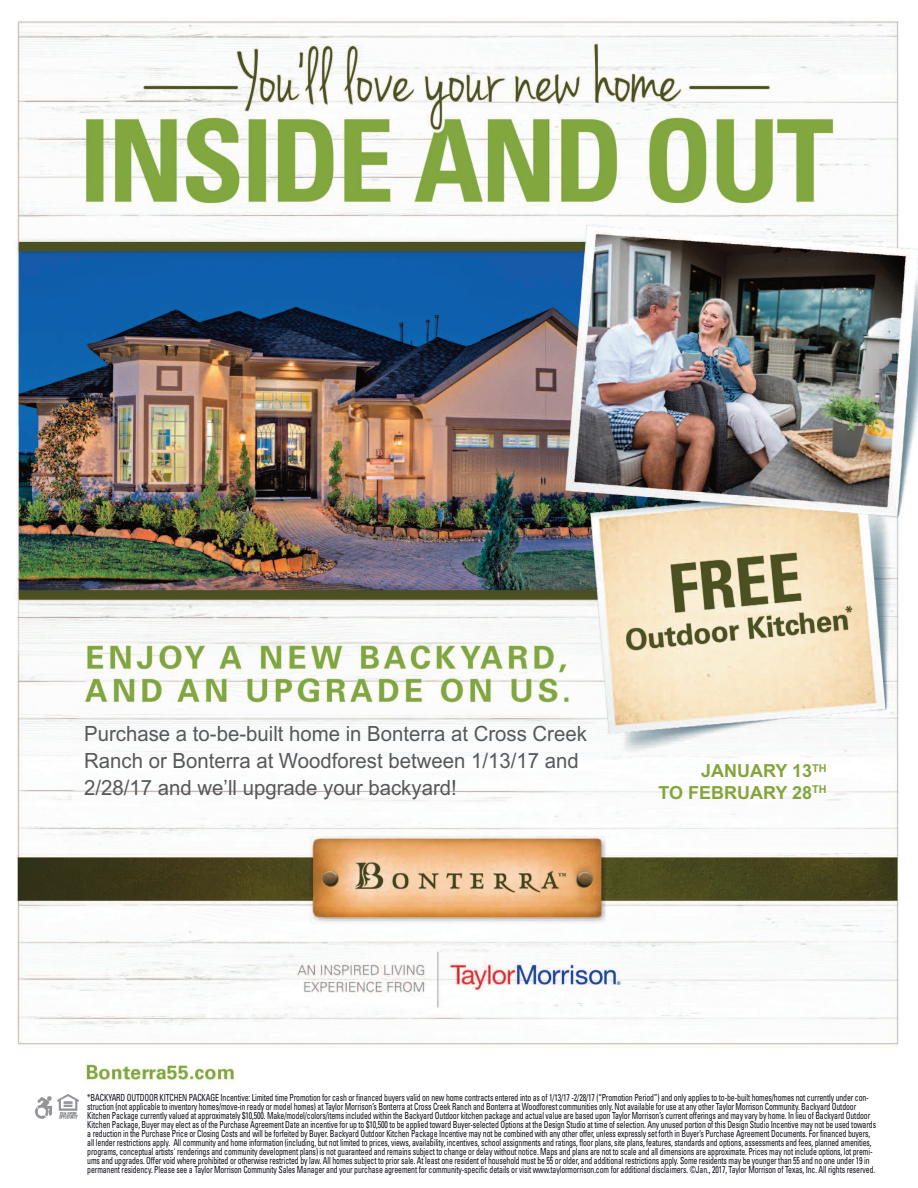
<style>
.page{position:relative;width:918px;height:1188px;background:#fff}
.page>*{position:absolute;margin:0;border:0;box-sizing:border-box;transform-origin:0 0}
.t1{font:21px/27px "Arial";color:#57585a}
.t2{font:700 18px/21.6px "Arial";color:#85a43b;text-align:right}
.t3{font:condensed 9.75px/9px "Univers";letter-spacing:-.015em;color:#0c0d17;scale:.8 1}
</style>
<div class="page">
<img style="left:16px;top:20px;width:902px;height:1063px">
<img style="left:34px;top:1095px;width:45px;height:24px">
<h1 class="t1" style="left:84px;top:720px;width:504px">Purchase a to-be-built home in Bonterra at Cross Creek<br>Ranch or Bonterra at Woodforest between 1/13/17 and<br>2/28/17 and we’ll upgrade your backyard!</h1>
<h2 class="t2" style="left:659px;top:760px;width:170px">JANUARY 13<sup>TH<br></sup>TO FEBRUARY 28<sup>TH</sup></h2>
<p class="t3" style="left:87px;top:1093px;width:988px">*BACKYARD OUTDOOR KITCHEN PACKAGE Incentive: Limited time Promotion for cash or financed buyers valid on new home contracts entered into as of 1/13/17 -2/28/17 (“Promotion Period”) and only applies to to-be-built homes/homes not currently under con&shy;struction (not applicable to inventory homes/move-in ready or model homes) at Taylor Morrison’s Bonterra at Cross Creek Ranch and Bonterra at Woodforest communities only. Not available for use at any other Taylor Morrison Community. Backyard Outdoor Kitchen Package currently valued at approximately $10,500. Make/model/colors/items included within the Backyard Outdoor kitchen package and actual value are based upon Taylor Morrison’s current offerings and may vary by home. In lieu of Backyard Outdoor Kitchen Package, Buyer may elect as of the Purchase Agreement Date an incentive for up to $10,500 to be applied toward Buyer-selected Options at the Design Studio at time of selection. Any unused portion of this Design Studio Incentive may not be used towards a reduction in the Purchase Price or Closing Costs and will be forfeited by Buyer. Backyard Outdoor Kitchen Package Incentive may not be combined with any other offer, unless expressly set forth in Buyer’s Purchase Agreement Documents. For financed buyers, all lender restrictions apply. All community and home information (including, but not limited to prices, views, availability, incentives, school assignments and ratings, floor plans, site plans, features, standards and options, assessments and fees, planned amenities, programs, conceptual artists' renderings and community development plans) is not guaranteed and remains subject to change or delay without notice. Maps and plans are not to scale and all dimensions are approximate. Prices may not include options, lot premi&shy;ums and upgrades. Offer void where prohibited or otherwise restricted by law. All homes subject to prior sale. At least one resident of household must be 55 or older, and additional restrictions apply. Some residents may be younger than 55 and no one under 19 in permanent residency. Please see a Taylor Morrison Community Sales Manager and your purchase agreement for community-specific details or visit www.taylormorrison.com for additional disclaimers. ©Jan., 2017, Taylor Morrison of Texas, Inc. All rights reserved.</p>
</div>
